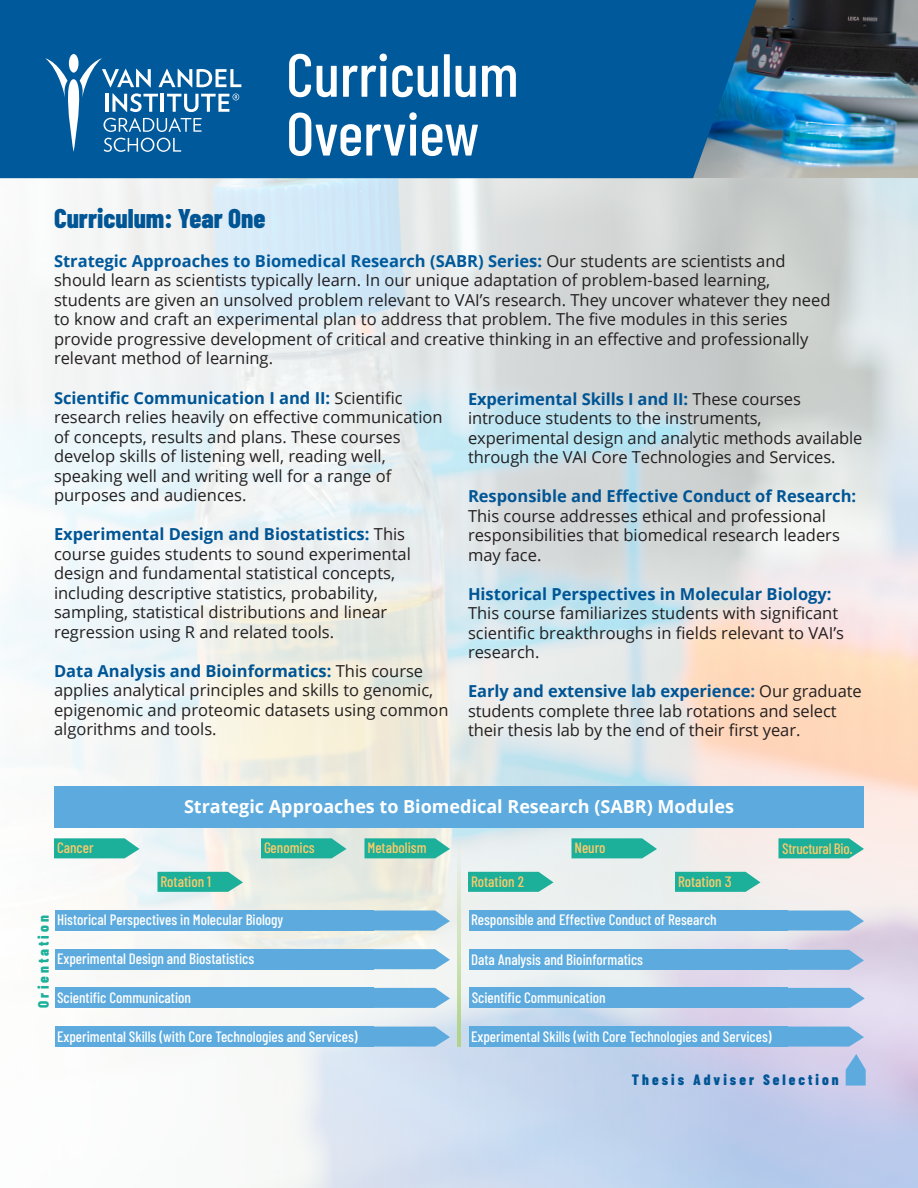
<style>
.page{position:relative;width:918px;height:1188px;background:#fff}
.page>*{position:absolute;margin:0;border:0;box-sizing:border-box;transform-origin:0 0}
.t1{font:500 60.75px "Barlow Condensed";color:#fff}
.t2{font:800 27px "Barlow Condensed";color:#005595}
.t3{font:700 18px "Open Sans";color:#fff}
.t4{font:16.5px/19.5px "Open Sans";color:#231f20}
.t5{font:500 15px "Barlow Condensed";color:#fff}
.t6{font:500 15px "Barlow Condensed";color:#fbcc6b}
.t7{font:800 15px "Barlow Condensed";letter-spacing:.2em;color:#005595}
.t8{font:500 15px "Barlow Condensed";letter-spacing:-.02em;color:#fbcc6b}
.t9{font:800 15px "Barlow Condensed";letter-spacing:.2em;color:#1caf9a}
.s1{font-weight:700;color:#00599b}
.s2{font-weight:700;color:#005595}
</style>
<div class="page">
<img style="left:0;top:178px;width:918px;height:1010px">
<img style="left:757px;top:0;width:161px;height:178px">
<div style="left:0;top:0;width:757px;height:178px;background:#00599b"></div>
<svg style="left:69px;top:54px;width:10px;height:19px"></svg>
<svg style="left:45px;top:58px;width:196px;height:94px"></svg>
<div style="left:55px;top:786px;width:809px;height:42px;background:#5dabde"></div>
<svg style="left:54px;top:838px;width:86px;height:20px"></svg>
<svg style="left:261px;top:838px;width:85px;height:20px"></svg>
<svg style="left:364px;top:838px;width:86px;height:20px"></svg>
<svg style="left:572px;top:838px;width:85px;height:20px"></svg>
<svg style="left:778px;top:838px;width:86px;height:20px"></svg>
<svg style="left:158px;top:872px;width:85px;height:20px"></svg>
<svg style="left:468px;top:872px;width:86px;height:20px"></svg>
<svg style="left:675px;top:872px;width:85px;height:20px"></svg>
<svg style="left:374px;top:910px;width:76px;height:21px"></svg>
<div style="left:55px;top:910px;width:319px;height:21px;background:#5dabde"></div>
<svg style="left:374px;top:949px;width:76px;height:20px"></svg>
<div style="left:55px;top:949px;width:319px;height:20px;background:#5dabde"></div>
<svg style="left:374px;top:988px;width:76px;height:20px"></svg>
<div style="left:55px;top:988px;width:319px;height:20px;background:#5dabde"></div>
<svg style="left:374px;top:1027px;width:76px;height:20px"></svg>
<div style="left:55px;top:1027px;width:319px;height:20px;background:#5dabde"></div>
<svg style="left:788px;top:910px;width:76px;height:21px"></svg>
<div style="left:469px;top:910px;width:319px;height:21px;background:#5dabde"></div>
<svg style="left:788px;top:950px;width:76px;height:20px"></svg>
<div style="left:469px;top:950px;width:319px;height:20px;background:#5dabde"></div>
<svg style="left:788px;top:988px;width:77px;height:20px"></svg>
<div style="left:470px;top:988px;width:318px;height:20px;background:#5dabde"></div>
<svg style="left:788px;top:1027px;width:76px;height:20px"></svg>
<div style="left:469px;top:1027px;width:319px;height:20px;background:#5dabde"></div>
<svg style="left:846px;top:1054px;width:20px;height:32px"></svg>
<svg style="left:457px;top:840px;width:4px;height:207px"></svg>
<p class="t1" style="left:286px;top:37px;width:234px">Curriculum</p>
<p class="t1" style="left:286px;top:96px;width:194px">Overview</p>
<p class="t2" style="left:54px;top:201px;width:213px">Curriculum: Year One</p>
<p class="t4" style="left:54px;top:251px;width:778px"><span class="s1">Strategic Approaches to Biomedical Research (SABR) Series:</span> Our students are scientists and should learn as scientists typically learn. In our unique adaptation of problem-based learning, students are given an unsolved problem relevant to VAI’s research. They uncover whatever they need to know and craft an experimental plan to address that problem. The five modules in this series provide progressive development of critical and creative thinking in an effective and professionally relevant method of learning.</p>
<p class="t4" style="left:54px;top:387px;width:390px"><span class="s2">Scientific Communication I and II:</span> Scientific research relies heavily on effective communication of concepts, results and plans. These courses develop skills of listening well, reading well, speaking well and writing well for a range of purposes and audiences.</p>
<p class="t4" style="left:54px;top:524px;width:358px"><span class="s2">Experimental Design and Biostatistics:</span> This course guides students to sound experimental design and fundamental statistical concepts, including descriptive statistics, probability, sampling, statistical distributions and linear regression using R and related tools.</p>
<p class="t4" style="left:54px;top:660px;width:396px"><span class="s2">Data Analysis and Bioinformatics:</span> This course applies analytical principles and skills to genomic, epigenomic and proteomic datasets using common algorithms and tools.</p>
<p class="t4" style="left:468px;top:388px;width:396px"><span class="s2">Experimental Skills I and II:</span> These courses introduce students to the instruments, experimental design and analytic methods available through the VAI Core Technologies and Services.</p>
<p class="t4" style="left:468px;top:486px;width:390px"><span class="s2">Responsible and Effective Conduct of Research:<br></span>This course addresses ethical and professional responsibilities that biomedical research leaders may face.</p>
<p class="t4" style="left:468px;top:583px;width:378px"><span class="s2">Historical Perspectives in Molecular Biology:<br></span>This course familiarizes students with significant scientific breakthroughs in fields relevant to VAI’s research.</p>
<p class="t4" style="left:468px;top:681px;width:395px"><span class="s2">Early and extensive lab experience:</span> Our graduate students complete three lab rotations and select their thesis lab by the end of their first year.</p>
<p class="t3" style="left:184px;top:794px;width:551px">Strategic Approaches to Biomedical Research (SABR) Modules</p>
<p class="t6" style="left:57px;top:839px;width:38px">Cancer</p>
<p class="t6" style="left:264px;top:839px;width:52px">Genomics</p>
<p class="t6" style="left:160px;top:872px;width:52px">Rotation 1</p>
<p class="t6" style="left:368px;top:839px;width:61px">Metabolism</p>
<p class="t6" style="left:574px;top:839px;width:33px">Neuro</p>
<p class="t6" style="left:471px;top:872px;width:54px">Rotation 2</p>
<p class="t6" style="left:678px;top:872px;width:55px">Rotation 3</p>
<p class="t8" style="left:782px;top:839px;width:72px">Structural Bio.</p>
<p class="t9" style="left:34px;top:1008px;width:94px;rotate:-90deg">Orientation</p>
<p class="t5" style="left:57px;top:911px;width:228px">Historical Perspectives in Molecular Biology</p>
<p class="t5" style="left:57px;top:949px;width:199px">Experimental Design and Biostatistics</p>
<p class="t5" style="left:57px;top:988px;width:136px">Scientific Communication</p>
<p class="t5" style="left:57px;top:1027px;width:302px">Experimental Skills (with Core Technologies and Services)</p>
<p class="t5" style="left:471px;top:911px;width:247px">Responsible and Effective Conduct of Research</p>
<p class="t5" style="left:471px;top:950px;width:174px">Data Analysis and Bioinformatics</p>
<p class="t5" style="left:472px;top:988px;width:136px">Scientific Communication</p>
<p class="t5" style="left:471px;top:1027px;width:302px">Experimental Skills (with Core Technologies and Services)</p>
<p class="t7" style="left:632px;top:1070px;width:208px">Thesis Adviser Selection</p>
</div>
